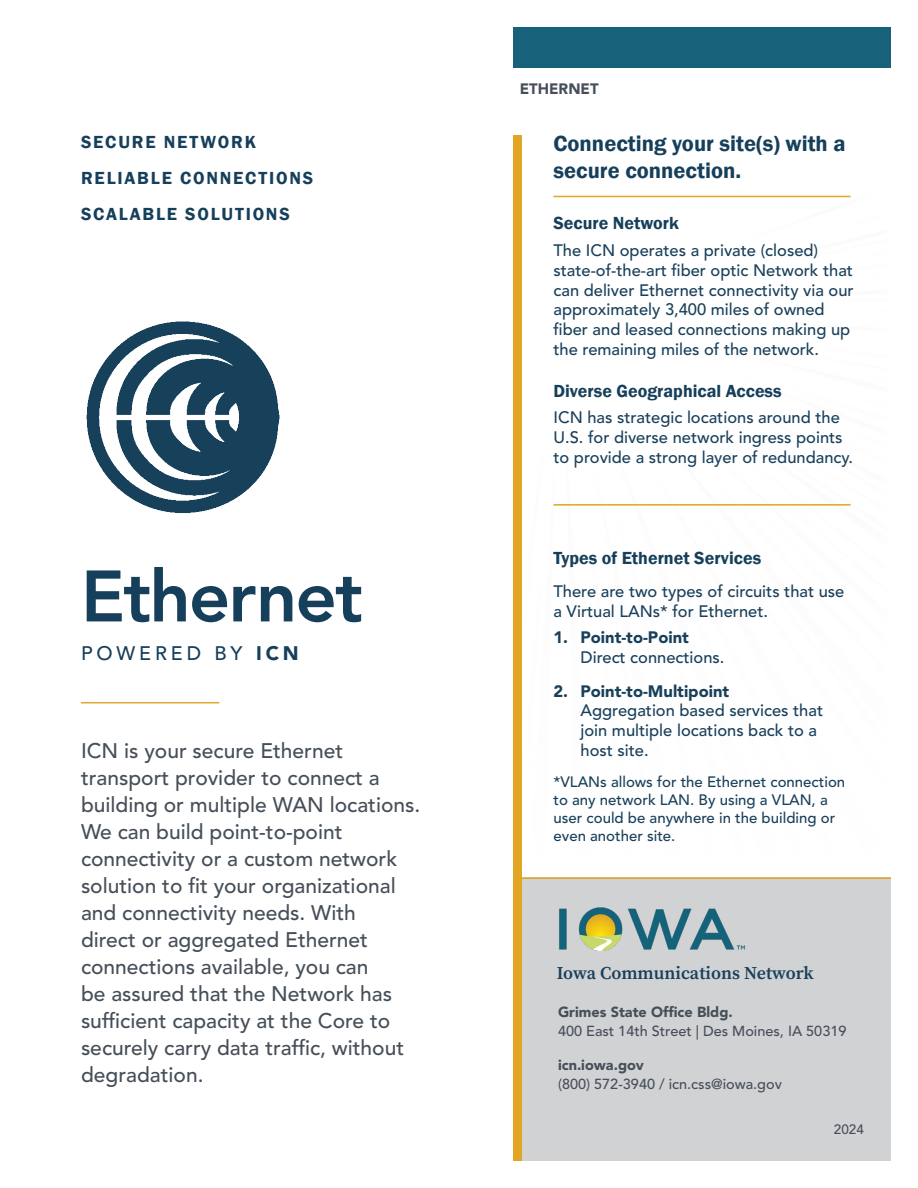
<style>
.page{position:relative;width:918px;height:1188px;background:#fff}
.page>*{position:absolute;margin:0;border:0;box-sizing:border-box;transform-origin:0 0}
.t1{font:800 72px "Avenir LT Std";letter-spacing:-.025em;color:#163f5b}
.t2{font:600 22.5px/27px "Franklin Gothic";color:#163f5b}
.t3{font:500 21px/27px "Avenir LT Std";color:#464f59}
.t4{font:500 19.5px "Avenir LT Std";letter-spacing:.2em;color:#163f5b}
.t5{font:600 18px "Franklin Gothic";color:#163f5b}
.t6{font:600 18px "Franklin Gothic";letter-spacing:.1em;color:#163f5b}
.t7{font:18px "Source Serif Variable";color:#19405b}
.t8{font:500 16.5px/19.8px "Avenir LT Std";color:#19405b}
.t9{font:500 15px/18px "Avenir LT Std";color:#19405b}
.t10{font:900 15px "Avenir LT Std";color:#464f59}
.t11{font:500 14.4px "Avenir LT Std";color:#464f59}
.t12{font:900 14.4px "Avenir LT Std";color:#464f59}
.t13{font:500 13.5px "Avenir LT Std";color:#464f59}
.s1{font-weight:900}
</style>
<div class="page">
<div style="left:520px;top:878px;width:371px;height:283px;background:#d1d2d4"></div>
<img style="left:86px;top:321px;width:194px;height:192px">
<div style="left:513px;top:135px;width:9px;height:1026px;background:#e0a624"></div>
<div style="left:513px;top:27px;width:378px;height:41px;background:#17617a"></div>
<img style="left:559px;top:907px;width:186px;height:44px">
<hr style="left:81px;top:702px;width:138px;height:1px;background:#e0a624">
<hr style="left:554px;top:504px;width:296px;height:2px;background:#e0a624">
<hr style="left:522px;top:878px;width:369px;height:1px;background:#e0a624">
<hr style="left:554px;top:196px;width:296px;height:1px;background:#e0a624">
<p class="t6" style="left:81px;top:131px;width:177px">SECURE NETWORK</p>
<p class="t6" style="left:81px;top:167px;width:234px">RELIABLE CONNECTIONS</p>
<p class="t6" style="left:81px;top:203px;width:210px">SCALABLE SOLUTIONS</p>
<p class="t1" style="left:81px;top:554px;width:284px">Ethernet</p>
<p class="t4" style="left:81px;top:642px;width:219px">POWERED BY <span class="s1">ICN</span></p>
<p class="t3" style="left:81px;top:738px;width:341px">ICN is your secure Ethernet transport provider to connect a building or multiple WAN locations.<br>We can build point-to-point connectivity or a custom network solution to fit your organizational and connectivity needs. With<br>direct or aggregated Ethernet connections available, you can<br>be assured that the Network has sufficient capacity at the Core to securely carry data traffic, without degradation.</p>
<p class="t10" style="left:520px;top:80px;width:80px">ETHERNET</p>
<p class="t2" style="left:554px;top:130px;width:294px">Connecting your site(s) with a secure connection.</p>
<p class="t5" style="left:554px;top:212px;width:127px">Secure Network</p>
<p class="t8" style="left:554px;top:241px;width:302px">The ICN operates a private (closed) state-of-the-art fiber optic Network that can deliver Ethernet connectivity via our approximately 3,400 miles of owned fiber and leased connections making up the remaining miles of the network.</p>
<p class="t5" style="left:554px;top:380px;width:230px">Diverse Geographical Access</p>
<p class="t8" style="left:554px;top:408px;width:301px">ICN has strategic locations around the<br>U.S. for diverse network ingress points to provide a strong layer of redundancy.</p>
<p class="t5" style="left:554px;top:547px;width:209px">Types of Ethernet Services</p>
<p class="t8" style="left:554px;top:582px;width:292px">There are two types of circuits that use a Virtual LANs* for Ethernet.</p>
<p class="t8" style="left:580px;top:628px;width:145px;text-indent:-27px"><span class="s1">1. Point-to-Point<br></span>Direct connections.</p>
<p class="t8" style="left:580px;top:681px;width:244px;text-indent:-27px"><span class="s1">2. Point-to-Multipoint<br></span>Aggregation based services that join multiple locations back to a host site.</p>
<p class="t9" style="left:554px;top:774px;width:293px">*VLANs allows for the Ethernet connection to any network LAN. By using a VLAN, a user could be anywhere in the building or even another site.</p>
<p class="t7" style="left:557px;top:961px;width:259px">Iowa Communications Network</p>
<p class="t12" style="left:558px;top:1003px;width:176px">Grimes State Office Bldg.</p>
<p class="t11" style="left:558px;top:1023px;width:290px">400 East 14th Street | Des Moines, IA 50319</p>
<p class="t12" style="left:558px;top:1056px;width:88px">icn.iowa.gov</p>
<p class="t11" style="left:558px;top:1076px;width:225px">(800) 572-3940 / icn.css@iowa.gov</p>
<p class="t13" style="left:834px;top:1122px;width:32px">2024</p>
</div>
